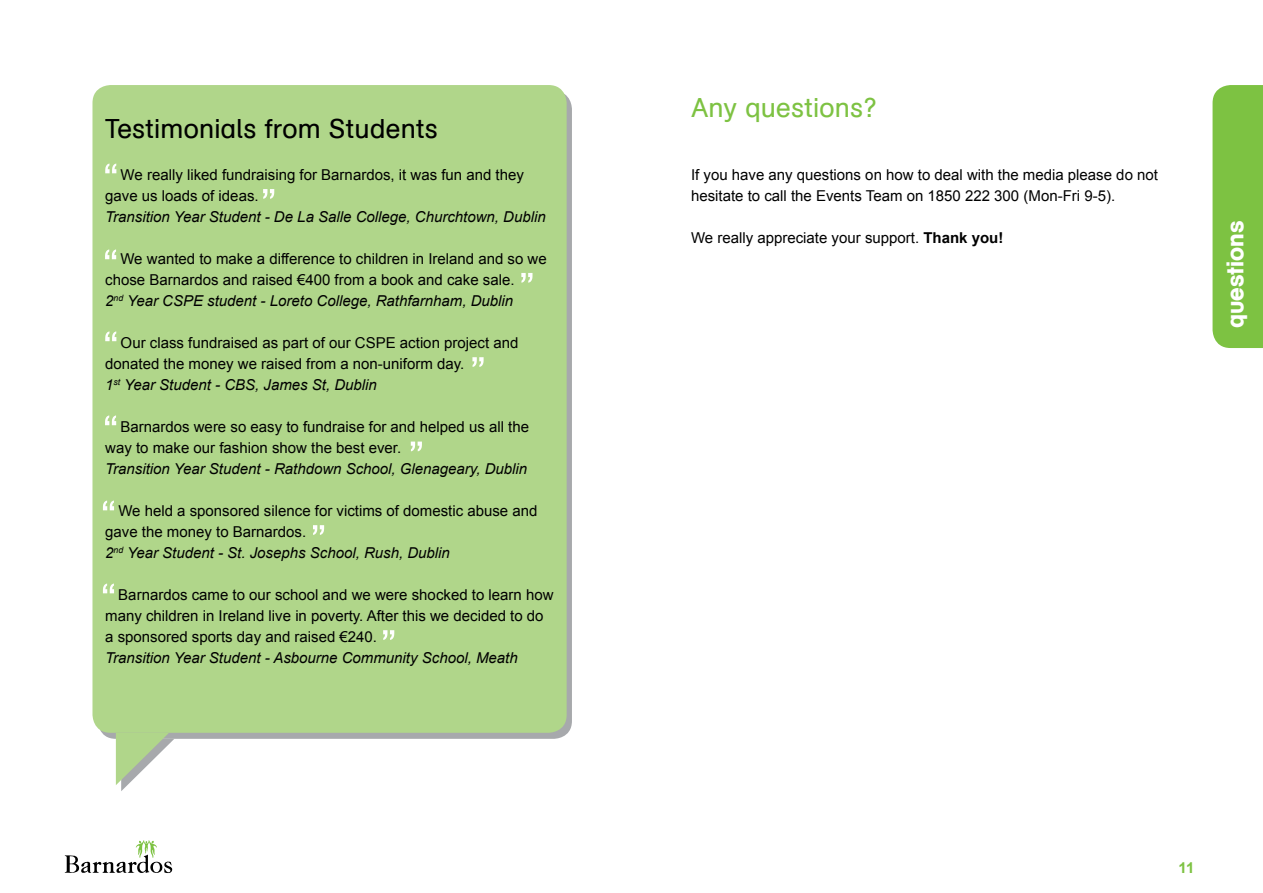
<style>
.page{position:relative;width:1263px;height:893px;background:#fff}
.page>*{position:absolute;margin:0;border:0;box-sizing:border-box;transform-origin:0 0}
.t1{font:27px "AG Schoolbook Regular A";color:#000}
.t2{font:27px "AG Schoolbook Regular A";color:#7dc242}
.t3{font:500 24px "AG Schoolbook";color:#fff}
.t4{font:15px/21px "Arial";color:#000}
.t5{font:italic 15px "Arial";color:#000}
.t6{font:700 15px "Arial";color:#7dc242}
.s1{font-style:italic}
.s2{font-weight:700}
</style>
<div class="page">
<div style="left:1212px;top:85px;width:51px;height:263px;background:#7dc242"></div>
<svg style="left:65px;top:840px;width:108px;height:33px"></svg>
<div style="left:92px;top:85px;width:475px;height:648px;background:#b0d68a;border-radius:18px"></div>
<svg style="left:263px;top:189px;width:11px;height:10px"></svg>
<svg style="left:116px;top:733px;width:58px;height:58px"></svg>
<svg style="left:105px;top:163px;width:11px;height:10px"></svg>
<svg style="left:105px;top:331px;width:11px;height:10px"></svg>
<svg style="left:105px;top:415px;width:11px;height:10px"></svg>
<svg style="left:103px;top:500px;width:11px;height:10px"></svg>
<svg style="left:103px;top:583px;width:11px;height:10px"></svg>
<svg style="left:105px;top:249px;width:11px;height:10px"></svg>
<svg style="left:521px;top:273px;width:11px;height:10px"></svg>
<svg style="left:472px;top:357px;width:12px;height:10px"></svg>
<svg style="left:411px;top:442px;width:11px;height:9px"></svg>
<svg style="left:313px;top:525px;width:11px;height:10px"></svg>
<svg style="left:383px;top:630px;width:11px;height:10px"></svg>
<h1 class="t1" style="left:105px;top:113px;width:334px">Testimonials from Students</h1>
<p class="t4" style="left:105px;top:164px;width:420px;text-indent:15px">We really liked fundraising for Barnardos, it was fun and they gave us loads of ideas.</p>
<p class="t5" style="left:105px;top:207px;width:442px">Transition Year Student - De La Salle College, Churchtown, Dublin</p>
<p class="t4" style="left:105px;top:248px;width:443px;text-indent:15px">We wanted to make a difference to children in Ireland and so we chose Barnardos and raised €400 from a book and cake sale.<br><span class="s1">2</span><sup>nd</sup> <span class="s1">Year CSPE student - Loreto College, Rathfarnham, Dublin</span></p>
<p class="t4" style="left:105px;top:332px;width:415px;text-indent:15px">Our class fundraised as part of our CSPE action project and donated the money we raised from a non-uniform day.<br><span class="s1">1</span><sup>st</sup> <span class="s1">Year Student - CBS, James St, Dublin</span></p>
<p class="t4" style="left:105px;top:416px;width:425px;text-indent:15px">Barnardos were so easy to fundraise for and helped us all the way to make our fashion show the best ever.</p>
<p class="t5" style="left:105px;top:459px;width:423px">Transition Year Student - Rathdown School, Glenageary, Dublin</p>
<p class="t4" style="left:105px;top:500px;width:434px;text-indent:13px">We held a sponsored silence for victims of domestic abuse and gave the money to Barnardos.<br><span class="s1">2</span><sup>nd</sup> <span class="s1">Year Student - St. Josephs School, Rush, Dublin</span></p>
<p class="t4" style="left:105px;top:584px;width:450px;text-indent:13px">Barnardos came to our school and we were shocked to learn how many children in Ireland live in poverty. After this we decided to do a sponsored sports day and raised €240.</p>
<p class="t5" style="left:105px;top:648px;width:414px">Transition Year Student - Asbourne Community School, Meath</p>
<h1 class="t2" style="left:691px;top:92px;width:186px">Any questions?</h1>
<p class="t4" style="left:691px;top:164px;width:468px">If you have any questions on how to deal with the media please do not hesitate to call the Events Team on 1850 222 300 (Mon-Fri 9-5).</p>
<p class="t4" style="left:691px;top:227px;width:314px">We really appreciate your support. <span class="s2">Thank you!</span></p>
<h2 class="t3" style="left:1220px;top:328px;width:109px;rotate:-90deg">questions</h2>
<p class="t6" style="left:1178px;top:858px;width:17px">11</p>
</div>
